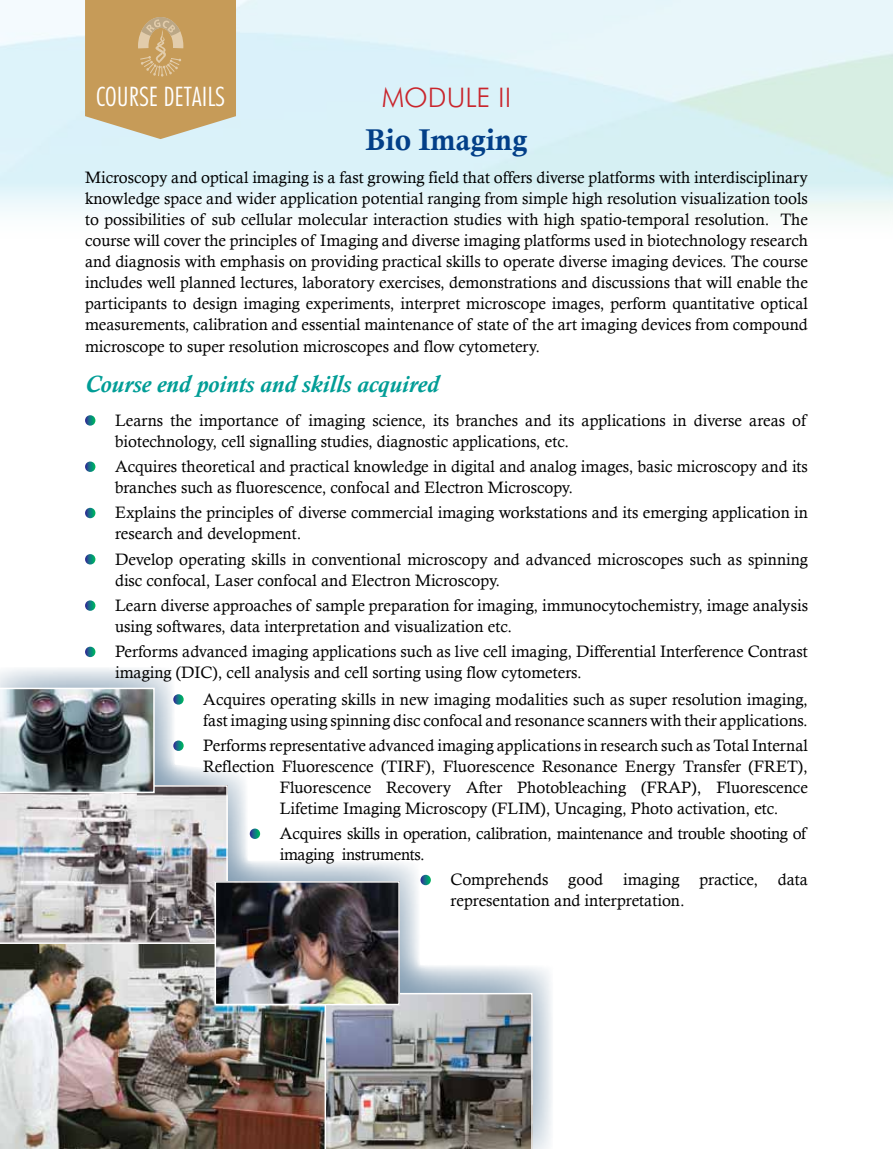
<style>
.page{position:relative;width:893px;height:1149px;background:#fff}
.page>*{position:absolute;margin:0;border:0;box-sizing:border-box;transform-origin:0 0}
.t1{font:30px "Calis MT Bol";color:#023f88}
.t2{font:300 condensed 27px "Futura BT";color:#fff}
.t3{font:300 27px "Futura BT";color:#c9252c}
.t4{font:italic 700 24px "Calisto";color:#009d96}
.t5{font:16.5px/21px "Calisto";color:#000}
.t6{font:16.5px/21px "Calisto";letter-spacing:-.02em;color:#000}
</style>
<div class="page">
<svg style="left:0;top:668px;width:552px;height:480px"></svg>
<svg style="left:85px;top:415px;width:10px;height:10px"></svg>
<svg style="left:85px;top:461px;width:10px;height:11px"></svg>
<svg style="left:85px;top:507px;width:10px;height:11px"></svg>
<svg style="left:85px;top:554px;width:10px;height:10px"></svg>
<svg style="left:85px;top:600px;width:10px;height:10px"></svg>
<svg style="left:85px;top:646px;width:10px;height:11px"></svg>
<img style="left:0;top:943px;width:325px;height:205px">
<img style="left:325px;top:992px;width:208px;height:156px">
<img style="left:218px;top:883px;width:179px;height:118px">
<div style="left:215px;top:880px;width:185px;height:124px;border:2px solid #fff"></div>
<img style="left:0;top:687px;width:228px;height:256px">
<svg style="left:250px;top:828px;width:10px;height:10px"></svg>
<svg style="left:85px;top:0;width:151px;height:139px;background:#c8a368"></svg>
<svg style="left:420px;top:874px;width:11px;height:10px"></svg>
<h2 class="t2" style="left:96px;top:80px;width:130px">COURSE DETAILS</h2>
<h2 class="t3" style="left:382px;top:80px;width:131px">MODULE II</h2>
<h1 class="t1" style="left:366px;top:122px;width:163px">Bio Imaging</h1>
<p class="t5" style="left:85px;top:167px;width:724px;text-align:justify">Microscopy and optical imaging is a fast growing field that offers diverse platforms with interdisciplinary knowledge space and wider application potential ranging from simple high resolution visualization tools to possibilities of sub cellular molecular interaction studies with high spatio-temporal resolution. The course will cover the principles of Imaging and diverse imaging platforms used in biotechnology research and diagnosis with emphasis on providing practical skills to operate diverse imaging devices. The course includes well planned lectures, laboratory exercises, demonstrations and discussions that will enable the participants to design imaging experiments, interpret microscope images, perform quantitative optical measurements, calibration and essential maintenance of state of the art imaging devices from compound microscope to super resolution microscopes and flow cytometery.</p>
<h3 class="t4" style="left:85px;top:370px;width:356px">Course end points and skills acquired</h3>
<p class="t5" style="left:115px;top:409px;width:693px">Learns the importance of imaging science, its branches and its applications in diverse areas of biotechnology, cell signalling studies, diagnostic applications, etc.</p>
<p class="t5" style="left:115px;top:455px;width:694px">Acquires theoretical and practical knowledge in digital and analog images, basic microscopy and its branches such as fluorescence, confocal and Electron Microscopy.</p>
<p class="t5" style="left:115px;top:501px;width:694px">Explains the principles of diverse commercial imaging workstations and its emerging application in research and development.</p>
<p class="t5" style="left:115px;top:548px;width:694px">Develop operating skills in conventional microscopy and advanced microscopes such as spinning disc confocal, Laser confocal and Electron Microscopy.</p>
<p class="t5" style="left:115px;top:594px;width:694px">Learn diverse approaches of sample preparation for imaging, immunocytochemistry, image analysis using softwares, data interpretation and visualization etc.</p>
<p class="t5" style="left:115px;top:640px;width:694px">Performs advanced imaging applications such as live cell imaging, Differential Interference Contrast imaging (DIC), cell analysis and cell sorting using flow cytometers.</p>
<p class="t5" style="left:203px;top:688px;width:606px">Acquires operating skills in new imaging modalities such as super resolution imaging, fast imaging using spinning disc confocal and resonance scanners with their applications.</p>
<p class="t5" style="left:203px;top:734px;width:606px">Performs representative advanced imaging applications in research such as Total Internal</p>
<p class="t5" style="left:203px;top:755px;width:606px">Reflection Fluorescence (TIRF), Fluorescence Resonance Energy Transfer (FRET),</p>
<p class="t5" style="left:280px;top:776px;width:530px">Fluorescence Recovery After Photobleaching (FRAP), Fluorescence</p>
<p class="t5" style="left:280px;top:797px;width:500px">Lifetime Imaging Microscopy (FLIM), Uncaging, Photo activation, etc.</p>
<p class="t6" style="left:280px;top:822px;width:528px">Acquires skills in operation, calibration, maintenance and trouble shooting of imaging instruments.</p>
<p class="t5" style="left:450px;top:868px;width:359px">Comprehends good imaging practice, data representation and interpretation.</p>
</div>
